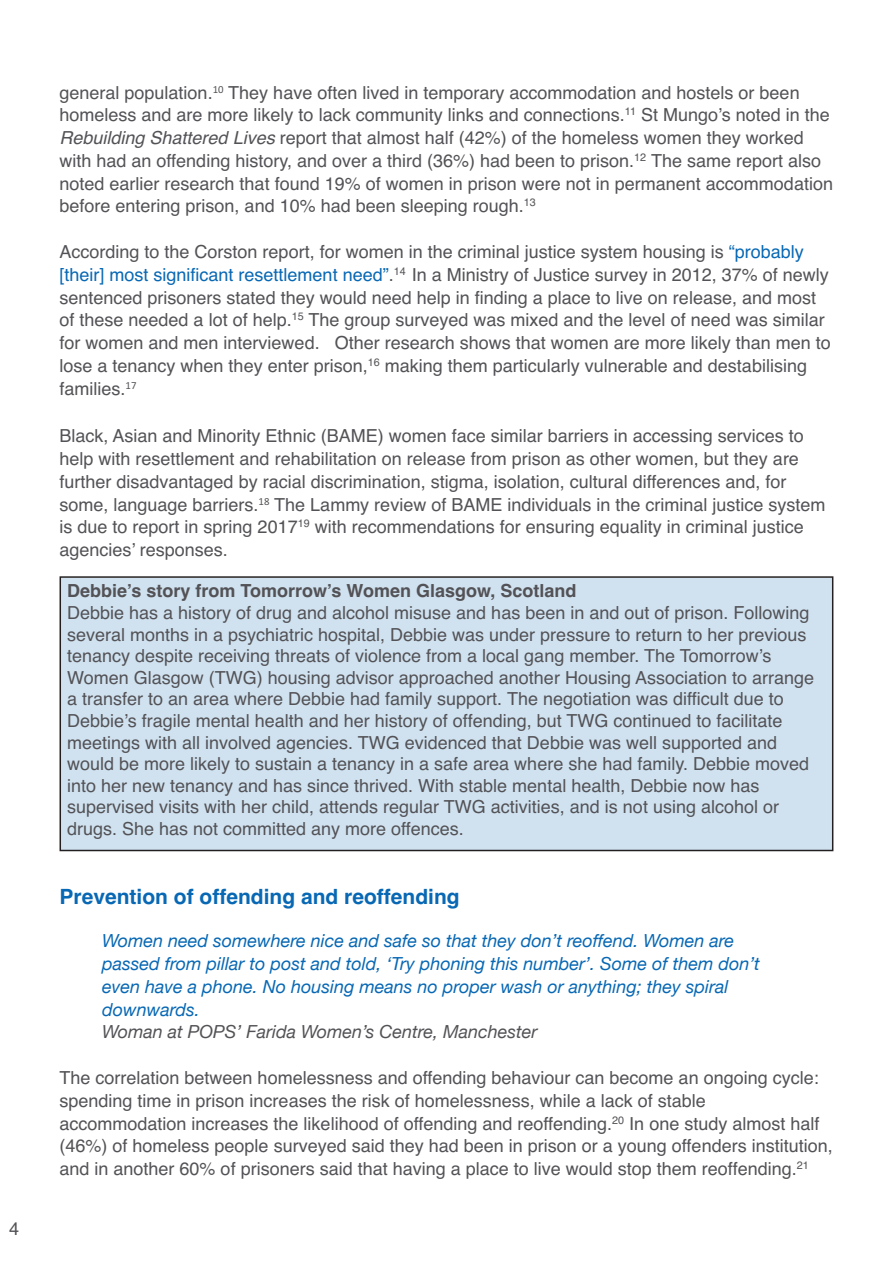
<style>
.page{position:relative;width:893px;height:1263px;background:#fff}
.page>*{position:absolute;margin:0;border:0;box-sizing:border-box;transform-origin:0 0}
.t1{font:700 21px "Helvetica";color:#0868b4}
.t2{font:18px/22.8px "Helvetica";color:#535256}
.t3{font:italic 18px/22.8px "Helvetica Neue";color:#0868b4}
.t4{font:700 18px "Helvetica";color:#535256}
.t5{font:italic 18px "Helvetica Neue";color:#535256}
.s1{font-style:italic}
.s2{color:#0868b4}
</style>
<div class="page">
<div style="left:61px;top:578px;width:771px;height:272px;background:#d0e2f0"></div>
<div style="left:60px;top:576px;width:773px;height:275px;border:2px solid #231f20"></div>
<p class="t2" style="left:9px;top:1217px;width:12px">4</p>
<p class="t2" style="left:60px;top:81px;width:775px">general population.<sup>10</sup> They have often lived in temporary accommodation and hostels or been homeless and are more likely to lack community links and connections.<sup>11</sup> St Mungo’s noted in the <span class="s1">Rebuilding Shattered Lives</span> report that almost half (42%) of the homeless women they worked with had an offending history, and over a third (36%) had been to prison.<sup>12</sup> The same report also noted earlier research that found 19% of women in prison were not in permanent accommodation before entering prison, and 10% had been sleeping rough.<sup>13</sup></p>
<p class="t2" style="left:60px;top:240px;width:773px">According to the Corston report, for women in the criminal justice system housing is <span class="s2">“probably [their] most significant resettlement need”</span>.<sup>14</sup> In a Ministry of Justice survey in 2012, 37% of newly sentenced prisoners stated they would need help in finding a place to live on release, and most of these needed a lot of help.<sup>15</sup> The group surveyed was mixed and the level of need was similar for women and men interviewed. Other research shows that women are more likely than men to lose a tenancy when they enter prison,<sup>16</sup> making them particularly vulnerable and destabilising families.<sup>17</sup></p>
<p class="t2" style="left:60px;top:425px;width:767px">Black, Asian and Minority Ethnic (BAME) women face similar barriers in accessing services to help with resettlement and rehabilitation on release from prison as other women, but they are further disadvantaged by racial discrimination, stigma, isolation, cultural differences and, for some, language barriers.<sup>18</sup> The Lammy review of BAME individuals in the criminal justice system is due to report in spring 2017<sup>19</sup> with recommendations for ensuring equality in criminal justice agencies’ responses.</p>
<p class="t4" style="left:67px;top:580px;width:511px">Debbie’s story from Tomorrow’s Women Glasgow, Scotland</p>
<p class="t2" style="left:67px;top:602px;width:749px;line-height:21.6px">Debbie has a history of drug and alcohol misuse and has been in and out of prison. Following several months in a psychiatric hospital, Debbie was under pressure to return to her previous tenancy despite receiving threats of violence from a local gang member. The Tomorrow’s Women Glasgow (TWG) housing advisor approached another Housing Association to arrange a transfer to an area where Debbie had family support. The negotiation was difficult due to Debbie’s fragile mental health and her history of offending, but TWG continued to facilitate meetings with all involved agencies. TWG evidenced that Debbie was well supported and would be more likely to sustain a tenancy in a safe area where she had family. Debbie moved into her new tenancy and has since thrived. With stable mental health, Debbie now has supervised visits with her child, attends regular TWG activities, and is not using alcohol or drugs. She has not committed any more offences.</p>
<p class="t1" style="left:60px;top:884px;width:402px">Prevention of offending and reoffending</p>
<p class="t3" style="left:102px;top:929px;width:659px">Women need somewhere nice and safe so that they don’t reoffend. Women are passed from pillar to post and told, ‘Try phoning this number’. Some of them don’t even have a phone. No housing means no proper wash or anything; they spiral downwards.</p>
<p class="t5" style="left:102px;top:1021px;width:437px">Woman at POPS’ Farida Women’s Centre, Manchester</p>
<p class="t2" style="left:60px;top:1066px;width:775px">The correlation between homelessness and offending behaviour can become an ongoing cycle: spending time in prison increases the risk of homelessness, while a lack of stable accommodation increases the likelihood of offending and reoffending.<sup>20</sup> In one study almost half (46%) of homeless people surveyed said they had been in prison or a young offenders institution, and in another 60% of prisoners said that having a place to live would stop them reoffending.<sup>21</sup></p>
</div>
